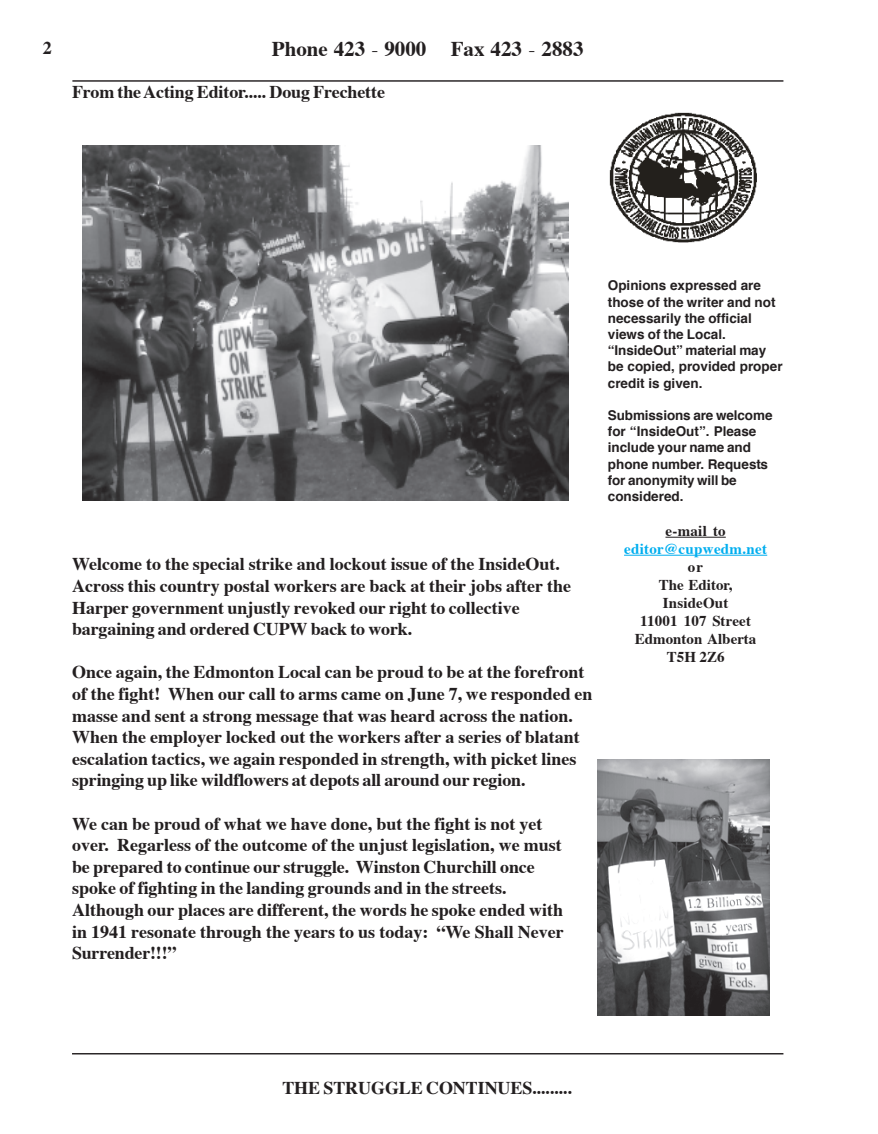
<style>
.page{position:relative;width:878px;height:1134px;background:#fff}
.page>*{position:absolute;margin:0;border:0;box-sizing:border-box;transform-origin:0 0}
.t1{font:700 21px "Times";color:#231f20}
.t2{font:700 18px/21.6px "Times";color:#231f20}
.t3{font:700 15px/18px "Times";color:#231f20;text-align:center}
.t4{font:700 15px "Times";letter-spacing:.02em;color:#00aeef}
.t5{font:700 13.5px/16.2px "Helvetica";color:#231f20}
.s1{font-weight:400}
</style>
<div class="page">
<hr style="left:72px;top:1053px;width:711px;height:1px;background:#231f20">
<hr style="left:72px;top:80px;width:711px;height:2px;background:#231f20">
<hr style="left:665px;top:537px;width:60px;height:1px;background:#231f20">
<hr style="left:624px;top:555px;width:143px;height:1px;background:#00aeef">
<img style="left:83px;top:146px;width:485px;height:355px">
<img style="left:597px;top:759px;width:173px;height:257px">
<img style="left:609px;top:113px;width:148px;height:130px">
<p class="t2" style="left:43px;top:35px;width:10px">2</p>
<p class="t1" style="left:272px;top:29px;width:313px">Phone 423 <span class="s1">-</span> 9000 Fax 423 <span class="s1">-</span> 2883</p>
<p class="t2" style="left:72px;top:79px;width:314px">From the Acting Editor..... Doug Frechette</p>
<p class="t2" style="left:72px;top:552px;width:500px">Welcome to the special strike and lockout issue of the InsideOut.<br>Across this country postal workers are back at their jobs after the Harper government unjustly revoked our right to collective bargaining and ordered CUPW back to work.</p>
<p class="t2" style="left:72px;top:660px;width:522px">Once again, the Edmonton Local can be proud to be at the forefront of the fight! When our call to arms came on June 7, we responded en masse and sent a strong message that was heard across the nation.<br>When the employer locked out the workers after a series of blatant escalation tactics, we again responded in strength, with picket lines springing up like wildflowers at depots all around our region.</p>
<p class="t2" style="left:72px;top:811px;width:493px">We can be proud of what we have done, but the fight is not yet over. Regarless of the outcome of the unjust legislation, we must be prepared to continue our struggle. Winston Churchill once spoke of fighting in the landing grounds and in the streets.<br>Although our places are different, the words he spoke ended with in 1941 resonate through the years to us today: “We Shall Never Surrender!!!”</p>
<p class="t5" style="left:608px;top:278px;width:176px">Opinions expressed are those of the writer and not necessarily the official views of the Local. “InsideOut” material may be copied, provided proper credit is given.</p>
<p class="t5" style="left:608px;top:407px;width:166px">Submissions are welcome for “InsideOut”. Please include your name and phone number. Requests for anonymity will be considered.</p>
<p class="t3" style="left:665px;top:521px;width:62px">e-mail to</p>
<p class="t4" style="left:624px;top:535px;width:145px">editor@cupwedm.net</p>
<p class="t3" style="left:634px;top:557px;width:123px">or<br>The Editor,<br>InsideOut<br>11001 107 Street<br>Edmonton Alberta<br>T5H 2Z6</p>
<p class="t2" style="left:282px;top:1076px;width:291px">THE STRUGGLE CONTINUES.........</p>
</div>
